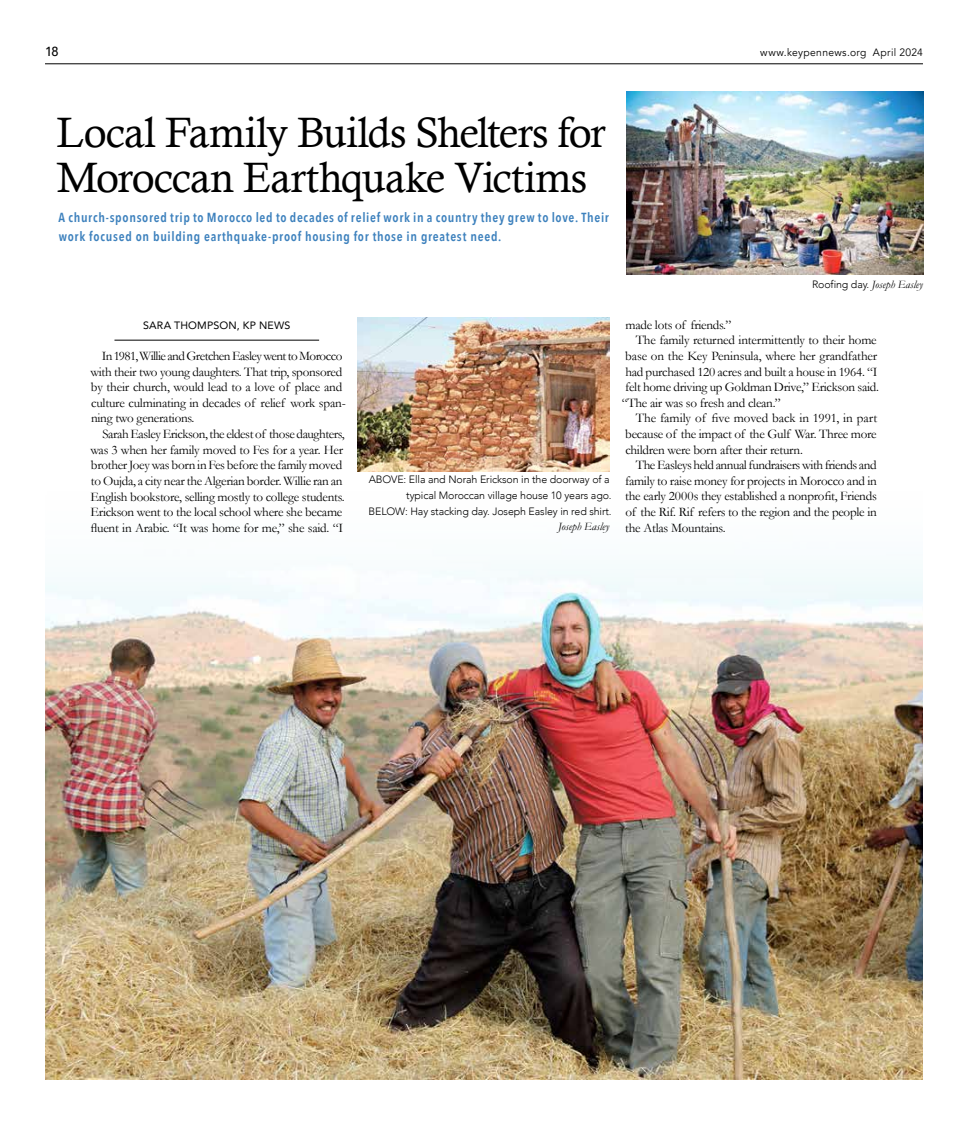
<style>
.page{position:relative;width:968px;height:1125px;background:#fff}
.page>*{position:absolute;margin:0;border:0;box-sizing:border-box;transform-origin:0 0}
.t1{font:42.5px/45px "Calisto";letter-spacing:-.02em;color:#000}
.t2{font:13.12px/15.6px "Garamond";letter-spacing:-.02em;color:#000}
.t3{font:600 13.12px/18.8px "Avenir Next Condensed";letter-spacing:.055em;color:#3d81bd}
.t4{font:13.12px "Garamond";color:#000}
.t5{font:500 13.12px "Avenir";color:#000}
.t6{font:italic 11.25px "Garamond";color:#000}
.t7{font:300 10.62px/15.6px "Avenir";letter-spacing:-.01em;color:#000;text-align:right}
.t8{font:10.62px "Avenir";letter-spacing:.035em;color:#000}
.t9{font:10.62px "Avenir";letter-spacing:.015em;color:#000}
.s1{font-family:"Avenir";font-weight:300;font-style:normal;font-size:10.62px}
</style>
<div class="page">
<hr style="left:45px;top:64px;width:877px;height:1px;background:#000">
<img style="left:45px;top:569px;width:877px;height:511px">
<hr style="left:114px;top:340px;width:205px;height:1px;background:#000">
<img style="left:626px;top:91px;width:297px;height:183px">
<img style="left:358px;top:318px;width:252px;height:154px">
<p class="t5" style="left:45px;top:40px;width:15px">18</p>
<p class="t8" style="left:760px;top:46px;width:164px">www.keypennews.org April 2024</p>
<h1 class="t1" style="left:56px;top:109px;width:550px">Local Family Builds Shelters for<br>Moroccan Earthquake Victims</h1>
<p class="t3" style="left:59px;top:208px;width:552px">A church-sponsored trip to Morocco led to decades of relief work in a country they grew to love. Their work focused on building earthquake-proof housing for those in greatest need.</p>
<p class="t9" style="left:143px;top:317px;width:149px">SARA THOMPSON, KP NEWS</p>
<p class="t2" style="left:90px;top:348px;width:257px;text-indent:11px">In 1981, Willie and Gretchen Easley went to Morocco with their two young daughters. That trip, sponsored by their church, would lead to a love of place and culture culminating in decades of relief work span&shy;ning two generations.</p>
<p class="t2" style="left:90px;top:426px;width:256px;text-indent:12px">Sarah Easley Erickson, the eldest of those daughters, was 3 when her family moved to Fes for a year. Her brother Joey was born in Fes before the family moved to Oujda, a city near the Algerian border. Willie ran an English bookstore, selling mostly to college students.<br>Erickson went to the local school where she became fluent in Arabic. “It was home for me,” she said. “I</p>
<p class="t6" style="left:812px;top:278px;width:112px"><span class="s1">Roofing day.</span> Joseph Easley</p>
<p class="t7" style="left:368px;top:472px;width:245px">ABOVE: Ella and Norah Erickson in the doorway of a typical Moroccan village house 10 years ago.<br>BELOW: Hay stacking day. Joseph Easley in red shirt.</p>
<p class="t6" style="left:558px;top:520px;width:53px">Joseph Easley</p>
<p class="t2" style="left:625px;top:316px;width:107px">made lots of friends.”</p>
<p class="t2" style="left:636px;top:332px;width:242px">The family returned intermittently to their home</p>
<p class="t2" style="left:625px;top:348px;width:253px">base on the Key Peninsula, where her grandfather</p>
<p class="t2" style="left:625px;top:363px;width:254px">had purchased 120 acres and built a house in 1964. “I</p>
<p class="t2" style="left:625px;top:379px;width:255px">felt home driving up Goldman Drive,” Erickson said.</p>
<p class="t2" style="left:621px;top:395px;width:160px">“The air was so fresh and clean.”</p>
<p class="t4" style="left:636px;top:409px;width:243px">The family of five moved back in 1991, in part</p>
<p class="t2" style="left:625px;top:426px;width:253px">because of the impact of the Gulf War. Three more</p>
<p class="t2" style="left:625px;top:441px;width:179px">children were born after their return.</p>
<p class="t2" style="left:636px;top:457px;width:242px">The Easleys held annual fundraisers with friends and</p>
<p class="t2" style="left:625px;top:473px;width:253px">family to raise money for projects in Morocco and in</p>
<p class="t2" style="left:625px;top:488px;width:253px">the early 2000s they established a nonprofit, Friends</p>
<p class="t2" style="left:625px;top:504px;width:253px">of the Rif. Rif refers to the region and the people in</p>
<p class="t2" style="left:625px;top:519px;width:102px">the Atlas Mountains.</p>
</div>
